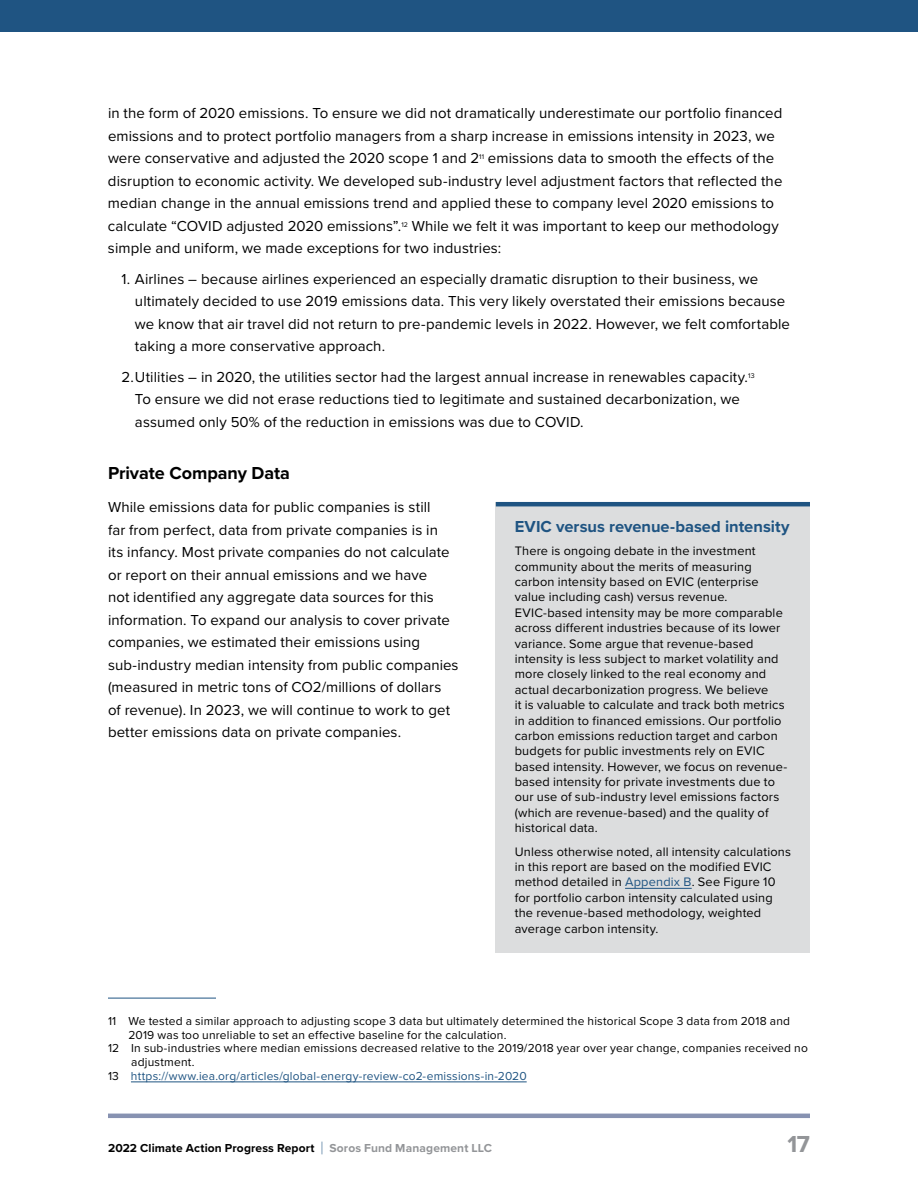
<style>
.page{position:relative;width:918px;height:1188px;background:#fff}
.page>*{position:absolute;margin:0;border:0;box-sizing:border-box;transform-origin:0 0}
.t1{font:700 24px "Proxima Nova";color:#939598}
.t2{font:700 18px "Proxima Nova";letter-spacing:-.005em;color:#000}
.t3{font:700 16.5px "Proxima Nova";color:#1f5482}
.t4{font:15px/22.5px "Proxima Nova";letter-spacing:.005em;color:#000}
.t5{font:12.75px/15.5px "Proxima Nova";letter-spacing:.015em;color:#000}
.t6{font:12px "Proxima Nova";letter-spacing:.015em;color:#000}
.t7{font:12px "Proxima Nova";letter-spacing:.015em;color:#1f5482}
.t8{font:700 12px "Proxima Nova";letter-spacing:.01em;color:#000}
.s1{color:#1f5482}
.s2{color:#000}
.s3{font-weight:300;font-size:18px;color:#1f5482}
.s4{color:#939598}
</style>
<div class="page">
<div style="left:0;top:0;width:918px;height:32px;background:#1f5482"></div>
<hr style="left:108px;top:1114px;width:702px;height:4px;background:#8792b1">
<hr style="left:108px;top:998px;width:108px;height:1px;background:#1f5482">
<hr style="left:131px;top:1082px;width:396px;height:1px;background:#1f5482">
<div style="left:496px;top:502px;width:314px;height:451px;background:#dcddde"></div>
<hr style="left:496px;top:502px;width:314px;height:4px;background:#1f5482">
<hr style="left:625px;top:888px;width:67px;height:1px;background:#1f5482">
<p class="t4" style="left:108px;top:101px;width:676px">in the form of 2020 emissions. To ensure we did not dramatically underestimate our portfolio financed emissions and to protect portfolio managers from a sharp increase in emissions intensity in 2023, we were conservative and adjusted the 2020 scope 1 and 2<sup>11</sup> emissions data to smooth the effects of the disruption to economic activity. We developed sub-industry level adjustment factors that reflected the median change in the annual emissions trend and applied these to company level 2020 emissions to calculate “COVID adjusted 2020 emissions”.<sup>12</sup> While we felt it was important to keep our methodology simple and uniform, we made exceptions for two industries:</p>
<p class="t4" style="left:135px;top:267px;width:657px;text-indent:-14px">1. Airlines – because airlines experienced an especially dramatic disruption to their business, we ultimately decided to use 2019 emissions data. This very likely overstated their emissions because we know that air travel did not return to pre-pandemic levels in 2022. However, we felt comfortable taking a more conservative approach.</p>
<p class="t4" style="left:135px;top:365px;width:621px;text-indent:-14px">2.Utilities – in 2020, the utilities sector had the largest annual increase in renewables capacity.<sup>13<br></sup>To ensure we did not erase reductions tied to legitimate and sustained decarbonization, we assumed only 50% of the reduction in emissions was due to COVID.</p>
<p class="t2" style="left:108px;top:459px;width:183px">Private Company Data</p>
<p class="t4" style="left:108px;top:495px;width:352px">While emissions data for public companies is still<br>far from perfect, data from private companies is in<br>its infancy. Most private companies do not calculate or report on their annual emissions and we have<br>not identified any aggregate data sources for this information. To expand our analysis to cover private companies, we estimated their emissions using sub-industry median intensity from public companies (measured in metric tons of CO2/millions of dollars<br>of revenue). In 2023, we will continue to work to get better emissions data on private companies.</p>
<p class="t3" style="left:515px;top:514px;width:276px">EVIC versus revenue-based intensity</p>
<p class="t5" style="left:515px;top:543px;width:274px">There is ongoing debate in the investment community about the merits of measuring carbon intensity based on EVIC (enterprise value including cash) versus revenue.<br>EVIC-based intensity may be more comparable across different industries because of its lower variance. Some argue that revenue-based intensity is less subject to market volatility and more closely linked to the real economy and actual decarbonization progress. We believe<br>it is valuable to calculate and track both metrics in addition to financed emissions. Our portfolio carbon emissions reduction target and carbon budgets for public investments rely on EVIC based intensity. However, we focus on revenue&shy;based intensity for private investments due to our use of sub-industry level emissions factors (which are revenue-based) and the quality of historical data.</p>
<p class="t5" style="left:515px;top:843px;width:278px">Unless otherwise noted, all intensity calculations in this report are based on the modified EVIC method detailed in <span class="s1">Appendix B</span>. See Figure 10 for portfolio carbon intensity calculated using the revenue-based methodology, weighted average carbon intensity.</p>
<p class="t6" style="left:108px;top:1012px;width:684px">11 We tested a similar approach to adjusting scope 3 data but ultimately determined the historical Scope 3 data from 2018 and</p>
<p class="t6" style="left:128px;top:1026px;width:380px">2019 was too unreliable to set an effective baseline for the calculation.</p>
<p class="t6" style="left:108px;top:1039px;width:701px">12 In sub-industries where median emissions decreased relative to the 2019/2018 year over year change, companies received no</p>
<p class="t6" style="left:131px;top:1053px;width:65px">adjustment.</p>
<p class="t7" style="left:108px;top:1067px;width:420px"><span class="s2">13</span> https://www.iea.org/articles/global-energy-review-co2-emissions-in-2020</p>
<p class="t8" style="left:108px;top:1139px;width:386px">2022 Climate Action Progress Report <span class="s3">|</span> <span class="s4">Soros Fund Management LLC</span></p>
<h1 class="t1" style="left:787px;top:1126px;width:24px">17</h1>
</div>
